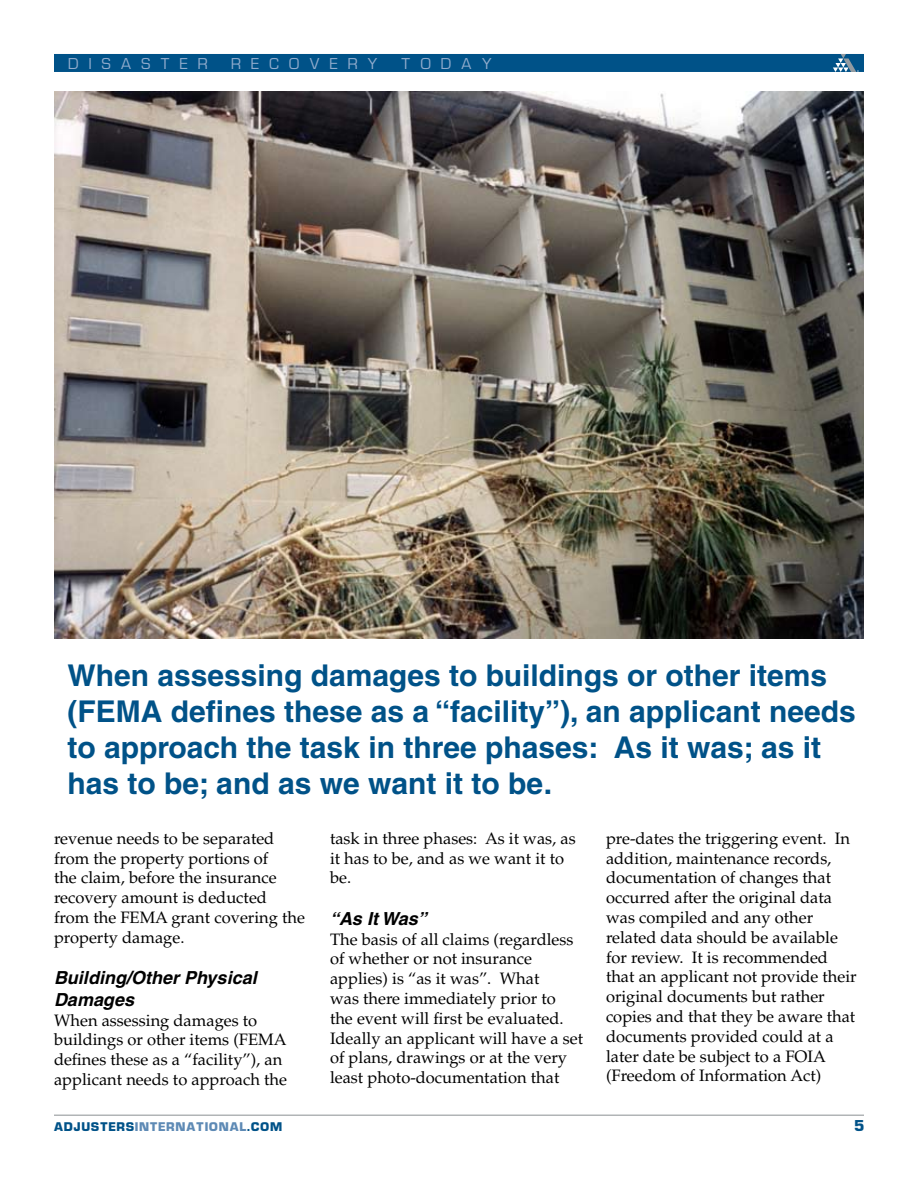
<style>
.page{position:relative;width:918px;height:1188px;background:#fff}
.page>*{position:absolute;margin:0;border:0;box-sizing:border-box;transform-origin:0 0}
.t1{font:700 30px/36px "Helvetica";color:#005288}
.t2{font:italic 700 18px/21.6px "Helvetica";color:#000}
.t3{font:16.5px/19.8px "Palatino LT Std";color:#000}
.t4{font:15px "Eurostile SHOP";letter-spacing:.7em;color:#90abcc}
.t5{font:700 12px "Eurostile SHOP";letter-spacing:.105em;color:#005288}
.s1{color:#5e8ab5}
</style>
<div class="page">
<hr style="left:54px;top:1114px;width:810px;height:2px;background:#b1b4b6">
<div style="left:54px;top:54px;width:810px;height:18px;background:#005288"></div>
<svg style="left:833px;top:54px;width:26px;height:18px"></svg>
<img style="left:54px;top:92px;width:810px;height:546px">
<p class="t4" style="left:69px;top:55px;width:140px">DISASTER</p>
<p class="t4" style="left:232px;top:55px;width:147px">RECOVERY</p>
<p class="t4" style="left:402px;top:55px;width:91px">TODAY</p>
<h1 class="t1" style="left:68px;top:657px;width:790px">When assessing damages to buildings or other items (FEMA defines these as a “facility”), an applicant needs to approach the task in three phases: As it was; as it has to be; and as we want it to be.</h1>
<p class="t3" style="left:54px;top:829px;width:253px">revenue needs to be separated from the property portions of<br>the claim, before the insurance recovery amount is deducted from the FEMA grant covering the property damage.</p>
<p class="t2" style="left:54px;top:967px;width:204px">Building/Other Physical<br>Damages</p>
<p class="t3" style="left:54px;top:1010px;width:234px">When assessing damages to buildings or other items (FEMA defines these as a “facility”), an applicant needs to approach the</p>
<p class="t5" style="left:54px;top:1120px;width:229px">ADJUSTERS<span class="s1">INTERNATIONAL</span>.COM</p>
<p class="t3" style="left:330px;top:829px;width:247px">task in three phases: As it was, as it has to be, and as we want it to be.</p>
<p class="t2" style="left:330px;top:907px;width:98px">“As It Was”</p>
<p class="t3" style="left:330px;top:929px;width:255px">The basis of all claims (regardless of whether or not insurance applies) is “as it was”. What<br>was there immediately prior to<br>the event will first be evaluated.<br>Ideally an applicant will have a set of plans, drawings or at the very least photo-documentation that</p>
<p class="t3" style="left:606px;top:829px;width:252px">pre-dates the triggering event. In addition, maintenance records, documentation of changes that occurred after the original data was compiled and any other related data should be available for review. It is recommended that an applicant not provide their original documents but rather copies and that they be aware that documents provided could at a later date be subject to a FOIA (Freedom of Information Act)</p>
</div>
